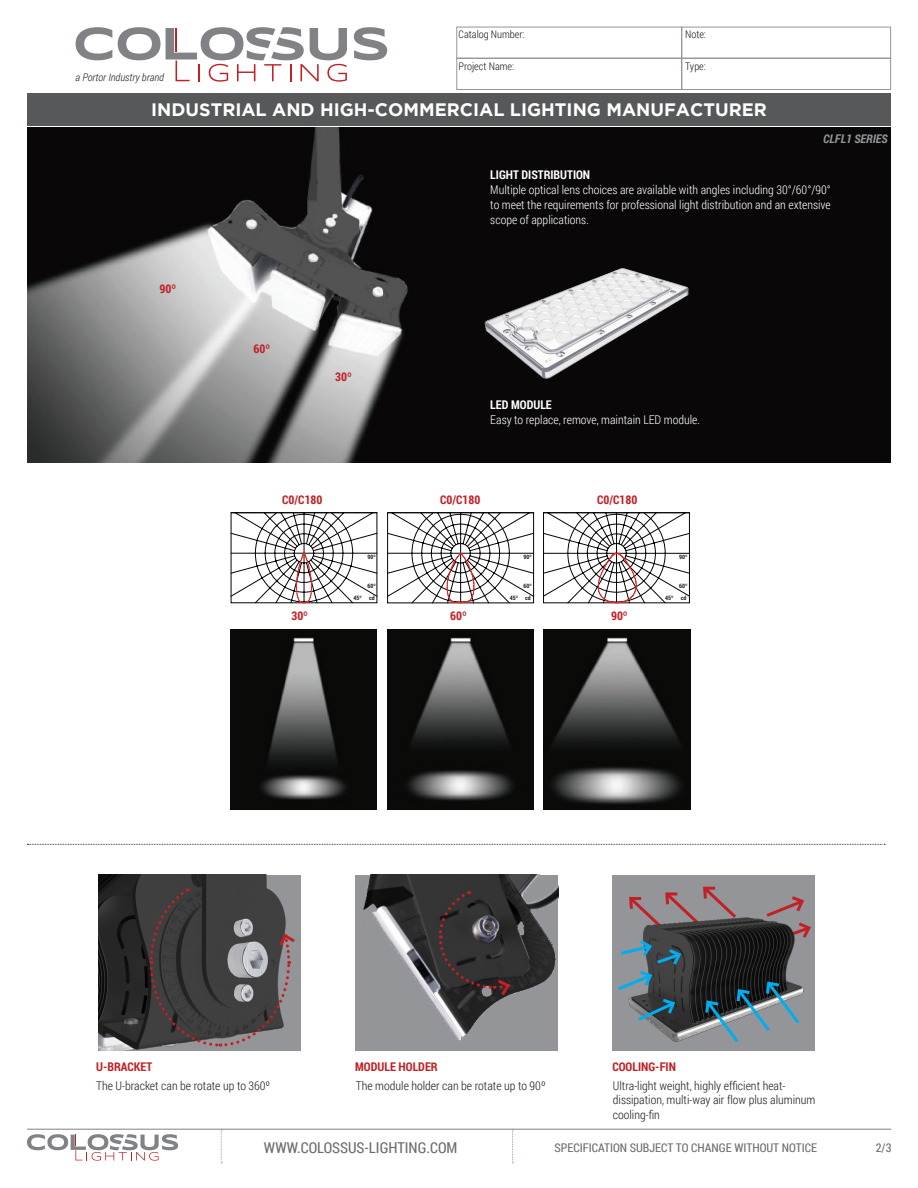
<style>
.page{position:relative;width:918px;height:1188px;background:#fff}
.page>*{position:absolute;margin:0;border:0;box-sizing:border-box;transform-origin:0 0}
.t1{font:700 18px "Gotham";color:#fff}
.t2{font:15px "Roboto Condensed";color:#6c6d70}
.t3{font:300 12px/15px "Roboto Condensed";color:#fff;text-align:justify}
.t4{font:300 12px/14.4px "Roboto Condensed";color:#231f20}
.t5{font:700 12px "Roboto Condensed";color:#c12025}
.t6{font:12px "Roboto Condensed";color:#6c6d70}
.t7{font:700 12px "Roboto Condensed";color:#fff}
.t8{font:italic 700 12px "Roboto Condensed";color:#939598}
.t9{font:300 10.5px "Roboto Condensed";color:#231f20}
.t10{font:italic 300 10.5px "Roboto Condensed";color:#231f20}
.t11{font:700 6px "Roboto Condensed";color:#231f20}
</style>
<div class="page">
<img style="left:27px;top:128px;width:864px;height:334px">
<div style="left:612px;top:875px;width:203px;height:175px;background:#939598"></div>
<svg style="left:779px;top:896px;width:32px;height:35px"></svg>
<svg style="left:629px;top:886px;width:100px;height:23px"></svg>
<img style="left:640px;top:909px;width:169px;height:133px">
<svg style="left:387px;top:512px;width:147px;height:92px"></svg>
<svg style="left:230px;top:512px;width:148px;height:92px"></svg>
<svg style="left:543px;top:512px;width:147px;height:92px"></svg>
<img style="left:544px;top:629px;width:146px;height:181px">
<img style="left:387px;top:629px;width:146px;height:181px">
<img style="left:230px;top:629px;width:147px;height:181px">
<div style="left:27px;top:93px;width:864px;height:32px;background:#57585a"></div>
<svg style="left:221px;top:1130px;width:1px;height:33px"></svg>
<svg style="left:512px;top:1130px;width:2px;height:33px"></svg>
<hr style="left:27px;top:1129px;width:864px;height:1px;background:#808285">
<div style="left:681px;top:27px;width:210px;height:31px;border:1px solid #939598"></div>
<div style="left:681px;top:58px;width:210px;height:32px;border:1px solid #939598"></div>
<div style="left:456px;top:27px;width:226px;height:31px;border:1px solid #939598"></div>
<div style="left:456px;top:58px;width:226px;height:32px;border:1px solid #939598"></div>
<svg style="left:76px;top:27px;width:36px;height:33px"></svg>
<svg style="left:354px;top:27px;width:33px;height:33px"></svg>
<svg style="left:118px;top:27px;width:229px;height:55px"></svg>
<svg style="left:27px;top:1134px;width:151px;height:27px"></svg>
<svg style="left:27px;top:844px;width:858px;height:1px"></svg>
<img style="left:482px;top:262px;width:209px;height:119px">
<img style="left:98px;top:875px;width:203px;height:175px">
<img style="left:355px;top:875px;width:203px;height:175px">
<svg style="left:618px;top:937px;width:65px;height:86px"></svg>
<svg style="left:704px;top:979px;width:98px;height:64px"></svg>
<svg style="left:148px;top:888px;width:150px;height:160px;background:#545152"></svg>
<svg style="left:437px;top:891px;width:75px;height:108px;background:#3a3536"></svg>
<p class="t10" style="left:76px;top:70px;width:90px">a Portor Industry brand</p>
<p class="t9" style="left:459px;top:27px;width:68px">Catalog Number:</p>
<p class="t9" style="left:685px;top:27px;width:22px">Note:</p>
<p class="t9" style="left:459px;top:59px;width:57px">Project Name:</p>
<p class="t9" style="left:685px;top:59px;width:22px">Type:</p>
<p class="t1" style="left:151px;top:99px;width:617px">INDUSTRIAL AND HIGH-COMMERCIAL LIGHTING MANUFACTURER</p>
<p class="t8" style="left:823px;top:131px;width:66px">CLFL1 SERIES</p>
<p class="t5" style="left:160px;top:280px;width:18px">90º</p>
<p class="t7" style="left:490px;top:166px;width:101px">LIGHT DISTRIBUTION</p>
<p class="t3" style="left:490px;top:182px;width:342px">Multiple optical lens choices are available with angles including 30°/60°/90° to meet the requirements for professional light distribution and an extensive scope of applications.</p>
<p class="t5" style="left:254px;top:340px;width:18px">60º</p>
<p class="t5" style="left:335px;top:368px;width:18px">30º</p>
<p class="t7" style="left:490px;top:396px;width:63px">LED MODULE</p>
<p class="t3" style="left:490px;top:412px;width:211px">Easy to replace, remove, maintain LED module.</p>
<p class="t5" style="left:282px;top:491px;width:42px">C0/C180</p>
<p class="t5" style="left:291px;top:607px;width:18px">30º</p>
<p class="t5" style="left:440px;top:491px;width:42px">C0/C180</p>
<p class="t5" style="left:597px;top:491px;width:42px">C0/C180</p>
<p class="t11" style="left:367px;top:553px;width:10px">90º</p>
<p class="t11" style="left:524px;top:553px;width:10px">90º</p>
<p class="t11" style="left:679px;top:553px;width:10px">90º</p>
<p class="t11" style="left:367px;top:582px;width:10px">60º</p>
<p class="t11" style="left:524px;top:582px;width:10px">60º</p>
<p class="t11" style="left:679px;top:582px;width:10px">60º</p>
<p class="t11" style="left:354px;top:594px;width:10px">45º</p>
<p class="t11" style="left:369px;top:594px;width:7px">cd</p>
<p class="t11" style="left:510px;top:594px;width:10px">45º</p>
<p class="t11" style="left:525px;top:594px;width:7px">cd</p>
<p class="t11" style="left:665px;top:594px;width:10px">45º</p>
<p class="t11" style="left:681px;top:594px;width:7px">cd</p>
<p class="t5" style="left:450px;top:607px;width:18px">60º</p>
<p class="t5" style="left:611px;top:607px;width:18px">90º</p>
<p class="t5" style="left:96px;top:1058px;width:58px">U-BRACKET</p>
<p class="t5" style="left:355px;top:1058px;width:84px">MODULE HOLDER</p>
<p class="t5" style="left:612px;top:1058px;width:65px">COOLING-FIN</p>
<p class="t4" style="left:96px;top:1078px;width:176px">The U-bracket can be rotate up to 360º</p>
<p class="t4" style="left:356px;top:1078px;width:191px">The module holder can be rotate up to 90º</p>
<p class="t4" style="left:613px;top:1078px;width:204px">Ultra-light weight, highly efficient heat&shy;dissipation, multi-way air flow plus aluminum cooling-fin</p>
<p class="t2" style="left:264px;top:1137px;width:195px">WWW.COLOSSUS-LIGHTING.COM</p>
<p class="t6" style="left:554px;top:1139px;width:264px">SPECIFICATION SUBJECT TO CHANGE WITHOUT NOTICE</p>
<p class="t6" style="left:876px;top:1139px;width:17px">2/3</p>
</div>
